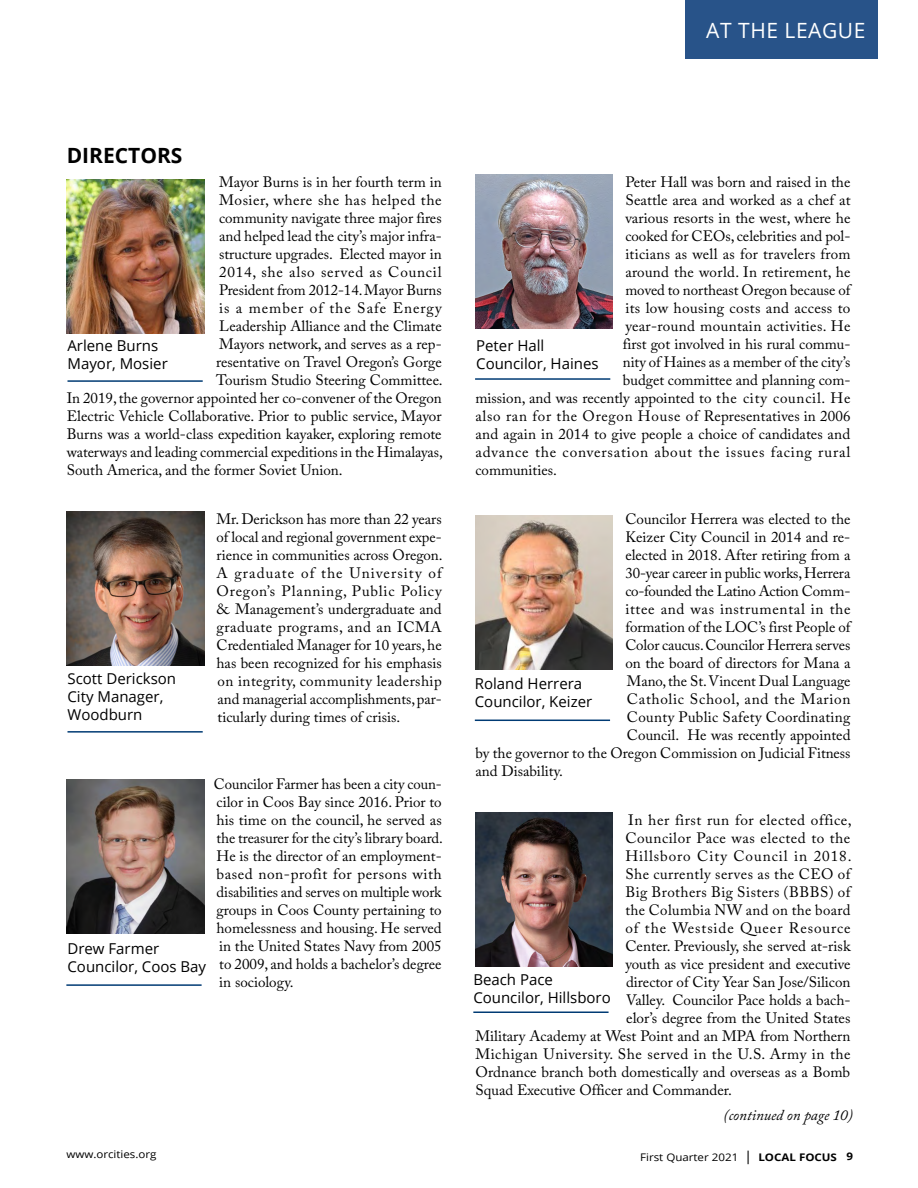
<style>
.page{position:relative;width:918px;height:1188px;background:#fff}
.page>*{position:absolute;margin:0;border:0;box-sizing:border-box;transform-origin:0 0}
.Body_text{font:21px "Open Sans";letter-spacing:.025em;color:#fff}
.Body_text-2{font:700 21px "Open Sans";color:#000}
.Body_text-3{font:15px/18px "Adobe Caslon Pro";color:#000;text-align:justify}
.Body_text-4{font:15px/18px "Open Sans";color:#000}
.Body_text-5{font:15px "Adobe Caslon Pro";letter-spacing:.02em;color:#000}
.Body_text-6{font:15px "Adobe Caslon Pro";letter-spacing:.03em;color:#000}
.Body_text-7{font:15px "Adobe Caslon Pro";letter-spacing:.035em;color:#000}
.Body_text-8{font:15px "Adobe Caslon Pro";letter-spacing:.06em;color:#000}
.Body_text-9{font:15px "Adobe Caslon Pro";letter-spacing:.025em;color:#000}
.Body_text-10{font:15px "Adobe Caslon Pro";letter-spacing:.045em;color:#000}
.Body_text-11{font:15px "Adobe Caslon Pro";letter-spacing:.04em;color:#000}
.Body_text-12{font:15px "Adobe Caslon Pro";letter-spacing:.055em;color:#000}
.Body_text-13{font:15px "Adobe Caslon Pro";letter-spacing:-.02em;color:#000}
.Body_text-14{font:15px "Adobe Caslon Pro";letter-spacing:.05em;color:#000}
.Body_text-15{font:italic 15px "Adobe Caslon Pro";color:#000}
.t1{font:10.5px "Open Sans";color:#000;scale:1.1 1}
.s1{font-size:13.5px}
.s2{font-weight:700}
</style>
<div class="page">
<div style="left:685px;top:0;width:193px;height:58px;background:#285389"></div>
<img style="left:67px;top:179px;width:137px;height:154px">
<img style="left:67px;top:512px;width:137px;height:154px">
<img style="left:67px;top:780px;width:137px;height:154px">
<img style="left:475px;top:175px;width:138px;height:154px">
<img style="left:475px;top:515px;width:138px;height:154px">
<img style="left:475px;top:813px;width:138px;height:154px">
<hr style="left:66px;top:984px;width:136px;height:2px;background:#003b74">
<hr style="left:475px;top:378px;width:135px;height:2px;background:#003b74">
<hr style="left:68px;top:380px;width:135px;height:2px;background:#003b74">
<hr style="left:68px;top:731px;width:135px;height:2px;background:#003b74">
<hr style="left:475px;top:720px;width:135px;height:1px;background:#003b74">
<hr style="left:473px;top:1012px;width:136px;height:1px;background:#003b74">
<p class="Body_text-2" style="left:67px;top:140px;width:117px">DIRECTORS</p>
<p class="Body_text" style="left:706px;top:16px;width:161px">AT THE LEAGUE</p>
<p class="Body_text-3" style="left:219px;top:173px;width:224px">Mayor Burns is in her fourth term in</p>
<p class="Body_text-7" style="left:219px;top:191px;width:224px">Mosier, where she has helped the</p>
<p class="Body_text-3" style="left:219px;top:209px;width:224px">community navigate three major fires</p>
<p class="Body_text-3" style="left:219px;top:227px;width:224px">and helped lead the city’s major infra-</p>
<p class="Body_text-3" style="left:219px;top:245px;width:224px">structure upgrades. Elected mayor in</p>
<p class="Body_text-14" style="left:219px;top:263px;width:224px">2014, she also served as Council</p>
<p class="Body_text-3" style="left:219px;top:281px;width:224px">President from 2012-14. Mayor Burns</p>
<p class="Body_text-8" style="left:219px;top:299px;width:224px">is a member of the Safe Energy</p>
<p class="Body_text-3" style="left:219px;top:317px;width:224px">Leadership Alliance and the Climate</p>
<p class="Body_text-3" style="left:219px;top:335px;width:224px">Mayors network, and serves as a rep-</p>
<p class="Body_text-3" style="left:216px;top:353px;width:227px">resentative on Travel Oregon’s Gorge</p>
<p class="Body_text-3" style="left:216px;top:371px;width:228px">Tourism Studio Steering Committee.</p>
<p class="Body_text-3" style="left:67px;top:389px;width:377px">In 2019, the governor appointed her co-convener of the Oregon</p>
<p class="Body_text-3" style="left:67px;top:407px;width:376px">Electric Vehicle Collaborative. Prior to public service, Mayor</p>
<p class="Body_text-3" style="left:67px;top:425px;width:377px">Burns was a world-class expedition kayaker, exploring remote</p>
<p class="Body_text-3" style="left:67px;top:443px;width:378px">waterways and leading commercial expeditions in the Himalayas,</p>
<p class="Body_text-3" style="left:67px;top:461px;width:277px">South America, and the former Soviet Union.</p>
<p class="Body_text-3" style="left:217px;top:510px;width:228px">Mr. Derickson has more than 22 years of local and regional government expe&shy;rience in communities across Oregon.<br>A graduate of the University of Oregon’s Planning, Public Policy &amp; Management’s undergraduate and graduate programs, and an ICMA Credentialed Manager for 10 years, he has been recognized for his emphasis on integrity, community leadership and managerial accomplishments, par&shy;ticularly during times of crisis.</p>
<p class="Body_text-3" style="left:625px;top:173px;width:227px">Peter Hall was born and raised in the</p>
<p class="Body_text-3" style="left:625px;top:191px;width:227px">Seattle area and worked as a chef at</p>
<p class="Body_text-3" style="left:625px;top:209px;width:227px">various resorts in the west, where he</p>
<p class="Body_text-3" style="left:625px;top:227px;width:227px">cooked for CEOs, celebrities and pol-</p>
<p class="Body_text-5" style="left:625px;top:245px;width:227px">iticians as well as for travelers from</p>
<p class="Body_text-5" style="left:625px;top:263px;width:227px">around the world. In retirement, he</p>
<p class="Body_text-3" style="left:625px;top:281px;width:226px">moved to northeast Oregon because of</p>
<p class="Body_text-9" style="left:625px;top:299px;width:227px">its low housing costs and access to</p>
<p class="Body_text-5" style="left:625px;top:317px;width:227px">year-round mountain activities. He</p>
<p class="Body_text-3" style="left:623px;top:335px;width:229px">first got involved in his rural commu-</p>
<p class="Body_text-3" style="left:623px;top:353px;width:229px">nity of Haines as a member of the city’s</p>
<p class="Body_text-3" style="left:623px;top:371px;width:229px">budget committee and planning com-</p>
<p class="Body_text-3" style="left:475px;top:389px;width:376px">mission, and was recently appointed to the city council. He</p>
<p class="Body_text-11" style="left:475px;top:407px;width:377px">also ran for the Oregon House of Representatives in 2006</p>
<p class="Body_text-3" style="left:475px;top:425px;width:377px">and again in 2014 to give people a choice of candidates and</p>
<p class="Body_text-12" style="left:475px;top:443px;width:376px">advance the conversation about the issues facing rural</p>
<p class="Body_text-3" style="left:475px;top:461px;width:83px">communities.</p>
<p class="Body_text-3" style="left:625px;top:510px;width:227px">Councilor Herrera was elected to the</p>
<p class="Body_text-3" style="left:625px;top:528px;width:227px">Keizer City Council in 2014 and re-</p>
<p class="Body_text-3" style="left:625px;top:546px;width:227px">elected in 2018. After retiring from a</p>
<p class="Body_text-3" style="left:625px;top:564px;width:227px">30-year career in public works, Herrera</p>
<p class="Body_text-13" style="left:625px;top:582px;width:225px">co-founded the Latino Action Comm-</p>
<p class="Body_text-10" style="left:625px;top:600px;width:227px">ittee and was instrumental in the</p>
<p class="Body_text-3" style="left:625px;top:618px;width:227px">formation of the LOC’s first People of</p>
<p class="Body_text-3" style="left:625px;top:636px;width:227px">Color caucus. Councilor Herrera serves</p>
<p class="Body_text-3" style="left:625px;top:654px;width:227px">on the board of directors for Mana a</p>
<p class="Body_text-3" style="left:627px;top:672px;width:225px">Mano, the St. Vincent Dual Language</p>
<p class="Body_text-10" style="left:627px;top:690px;width:225px">Catholic School, and the Marion</p>
<p class="Body_text-5" style="left:627px;top:708px;width:225px">County Public Safety Coordinating</p>
<p class="Body_text-3" style="left:627px;top:726px;width:225px">Council. He was recently appointed</p>
<p class="Body_text-3" style="left:475px;top:744px;width:377px">by the governor to the Oregon Commission on Judicial Fitness</p>
<p class="Body_text-3" style="left:475px;top:762px;width:89px">and Disability.</p>
<p class="Body_text-7" style="left:628px;top:811px;width:225px">In her first run for elected office,</p>
<p class="Body_text-7" style="left:625px;top:829px;width:227px">Councilor Pace was elected to the</p>
<p class="Body_text-8" style="left:625px;top:847px;width:228px">Hillsboro City Council in 2018.</p>
<p class="Body_text-6" style="left:625px;top:865px;width:227px">She currently serves as the CEO of</p>
<p class="Body_text-6" style="left:625px;top:883px;width:227px">Big Brothers Big Sisters (BBBS) of</p>
<p class="Body_text-9" style="left:625px;top:901px;width:227px">the Columbia NW and on the board</p>
<p class="Body_text-8" style="left:625px;top:919px;width:227px">of the Westside Queer Resource</p>
<p class="Body_text-3" style="left:625px;top:937px;width:227px">Center. Previously, she served at-risk</p>
<p class="Body_text-3" style="left:625px;top:955px;width:227px">youth as vice president and executive</p>
<p class="Body_text-3" style="left:626px;top:973px;width:226px">director of City Year San Jose/Silicon</p>
<p class="Body_text-3" style="left:626px;top:991px;width:226px">Valley. Councilor Pace holds a bach-</p>
<p class="Body_text-3" style="left:626px;top:1009px;width:226px">elor’s degree from the United States</p>
<p class="Body_text-3" style="left:475px;top:1027px;width:376px">Military Academy at West Point and an MPA from Northern</p>
<p class="Body_text-6" style="left:475px;top:1045px;width:377px">Michigan University. She served in the U.S. Army in the</p>
<p class="Body_text-3" style="left:475px;top:1063px;width:376px">Ordnance branch both domestically and overseas as a Bomb</p>
<p class="Body_text-3" style="left:475px;top:1081px;width:258px">Squad Executive Officer and Commander.</p>
<p class="Body_text-4" style="left:476px;top:336px;width:124px">Peter Hall<br>Councilor, Haines</p>
<p class="Body_text-4" style="left:68px;top:336px;width:102px">Arlene Burns<br>Mayor, Mosier</p>
<p class="Body_text-4" style="left:68px;top:670px;width:110px">Scott Derickson<br>City Manager,<br>Woodburn</p>
<p class="Body_text-4" style="left:475px;top:674px;width:119px">Roland Herrera<br>Councilor, Keizer</p>
<p class="Body_text-3" style="left:214px;top:775px;width:230px">Councilor Farmer has been a city coun&shy;cilor in Coos Bay since 2016. Prior to his time on the council, he served as the treasurer for the city’s library board.<br>He is the director of an employment&shy;based non-profit for persons with disabilities and serves on multiple work groups in Coos County pertaining to homelessness and housing. He served in the United States Navy from 2005 to 2009, and holds a bachelor’s degree in sociology.</p>
<p class="Body_text-4" style="left:68px;top:939px;width:140px">Drew Farmer<br>Councilor, Coos Bay</p>
<p class="Body_text-4" style="left:473px;top:970px;width:139px">Beach Pace<br>Councilor, Hillsboro</p>
<p class="Body_text-15" style="left:724px;top:1106px;width:131px">(continued on page 10)</p>
<p class="t1" style="left:66px;top:1147px;width:84px">www.orcities.org</p>
<p class="t1" style="left:640px;top:1150px;width:195px">First Quarter 2021 <span class="s1">|</span> <span class="s2">LOCAL FOCUS 9</span></p>
</div>
